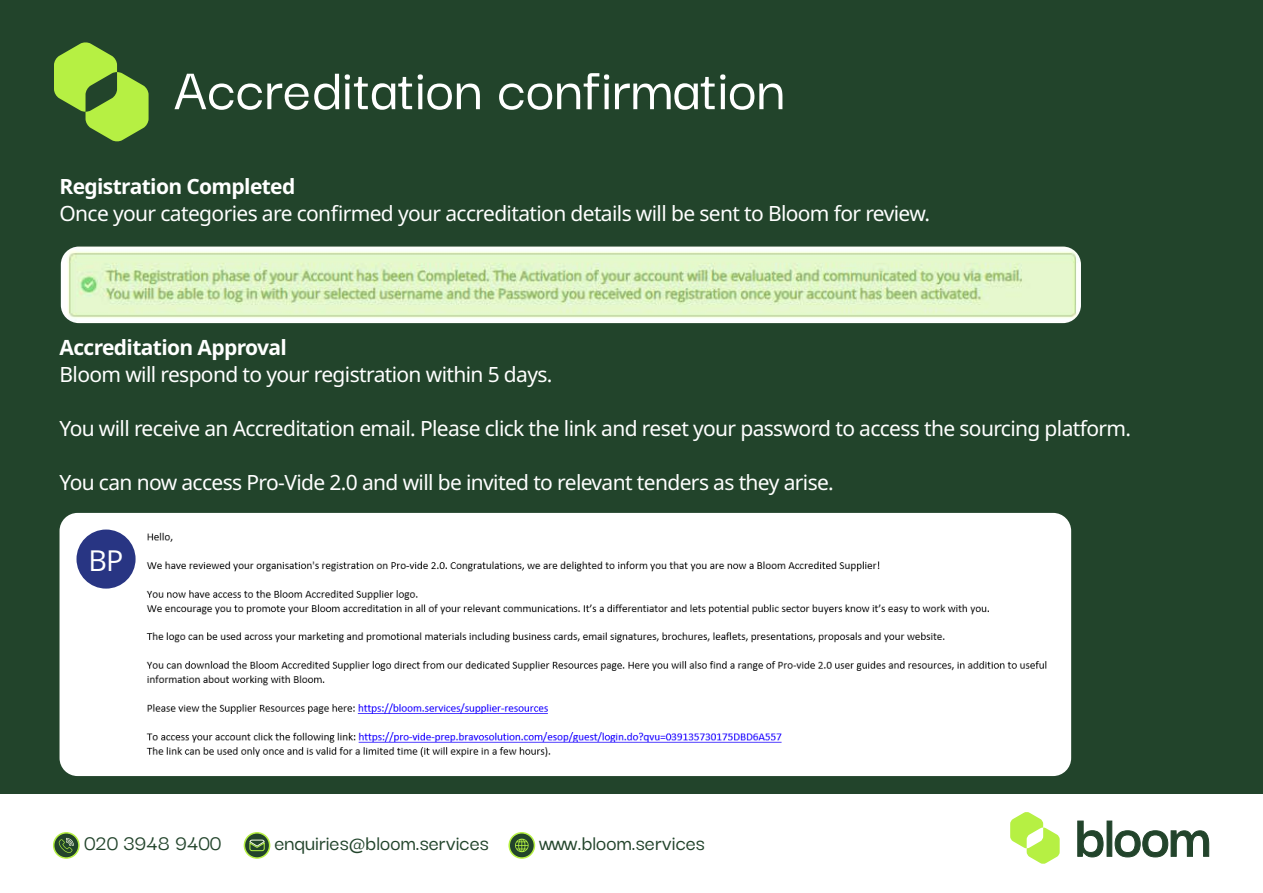
<style>
.page{position:relative;width:1263px;height:893px;background:#fff}
.page>*{position:absolute;margin:0;border:0;box-sizing:border-box;transform-origin:0 0}
.t1{font:500 63px "Darker Grotesque";color:#fff}
.t2{font:28.65px "Open Sans";color:#fff}
.t3{font:500 22.5px "Darker Grotesque";color:#22442b}
.t4{font:21px "Noto Sans";letter-spacing:-.03em;color:#fff}
.t5{font:700 21px "Noto Sans";letter-spacing:-.03em;color:#fff}
</style>
<div class="page">
<div style="left:0;top:0;width:1263px;height:793px;background:#22442b"></div>
<svg style="left:1077px;top:820px;width:26px;height:37px"></svg>
<div style="left:1107px;top:821px;width:5px;height:35px;background:#22442b;border:1px solid #22442b"></div>
<svg style="left:1114px;top:830px;width:95px;height:27px"></svg>
<svg style="left:1010px;top:812px;width:50px;height:52px"></svg>
<svg style="left:54px;top:42px;width:95px;height:100px"></svg>
<svg style="left:509px;top:833px;width:25px;height:25px"></svg>
<div style="left:508px;top:832px;width:27px;height:27px;border:2px solid #b6f043;border-radius:50%"></div>
<svg style="left:244px;top:833px;width:26px;height:25px"></svg>
<div style="left:244px;top:832px;width:26px;height:27px;border:2px solid #b6f043;border-radius:50%"></div>
<svg style="left:54px;top:833px;width:25px;height:25px"></svg>
<div style="left:53px;top:832px;width:27px;height:27px;border:2px solid #b6f043;border-radius:50%"></div>
<svg style="left:515px;top:839px;width:14px;height:13px"></svg>
<svg style="left:249px;top:839px;width:16px;height:12px"></svg>
<svg style="left:59px;top:838px;width:15px;height:15px"></svg>
<img style="left:61px;top:247px;width:1020px;height:76px">
<div style="left:60px;top:513px;width:1011px;height:263px;background:#fff;border-radius:18px"></div>
<div style="left:76px;top:529px;width:60px;height:60px;background:#283583;border-radius:50%"></div>
<img style="left:146px;top:532px;width:901px;height:225px">
<h1 class="t1" style="left:173px;top:53px;width:613px">Accreditation confirmation</h1>
<p class="t5" style="left:60px;top:174px;width:237px">Registration Completed</p>
<p class="t4" style="left:60px;top:201px;width:872px">Once your categories are confirmed your accreditation details will be sent to Bloom for review.</p>
<p class="t5" style="left:60px;top:336px;width:229px">Accreditation Approval</p>
<p class="t4" style="left:60px;top:363px;width:494px">Bloom will respond to your registration within 5 days.</p>
<p class="t4" style="left:60px;top:417px;width:1073px">You will receive an Accreditation email. Please click the link and reset your password to access the sourcing platform.</p>
<p class="t4" style="left:60px;top:471px;width:776px">You can now access Pro-Vide 2.0 and will be invited to relevant tenders as they arise.</p>
<h2 class="t2" style="left:89px;top:541px;width:36px">BP</h2>
<p class="t3" style="left:84px;top:830px;width:139px">020 3948 9400</p>
<p class="t3" style="left:274px;top:830px;width:216px">enquiries@bloom.services</p>
<p class="t3" style="left:539px;top:830px;width:167px">www.bloom.services</p>
</div>
